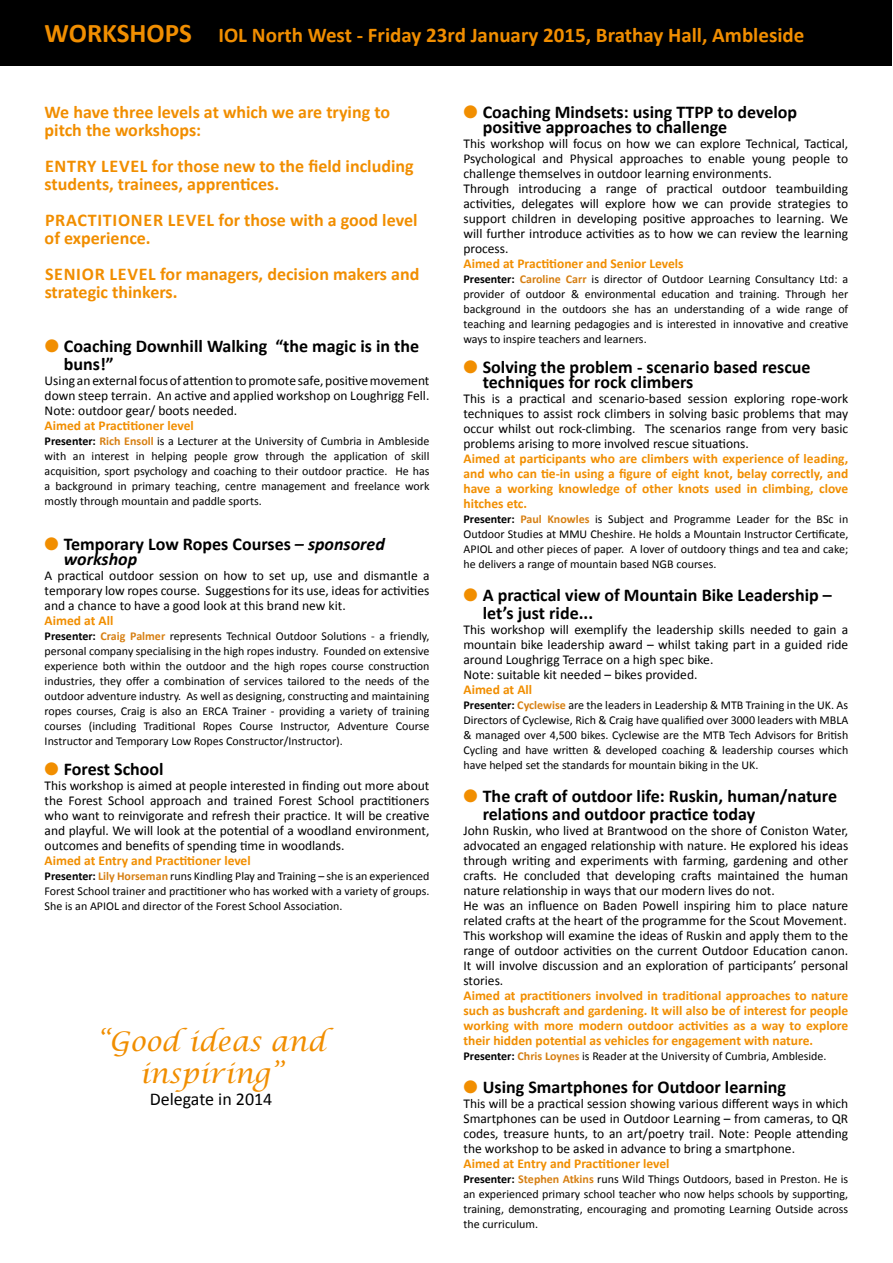
<style>
.page{position:relative;width:893px;height:1263px;background:#fff}
.page>*{position:absolute;margin:0;border:0;box-sizing:border-box;transform-origin:0 0}
.t1{font:italic 27px/32.4px "Lucida Calligraphy";color:#f18e00;text-align:center}
.t2{font:700 27px "Calibri";color:#f18e00}
.t3{font:700 21px "Calibri";color:#f18e00}
.t4{font:700 18px/18px "Calibri";color:#000}
.t5{font:700 18px/18px "Calibri";color:#f18e00}
.t6{font:18px "Calibri";color:#000}
.t7{font:13.5px/15px "Calibri";color:#000;text-align:justify}
.t8{font:700 13.5px/15px "Calibri";color:#f18e00;text-align:justify}
.t9{font:12px/15px "Calibri";color:#000;text-align:justify}
.s1{color:#f18e00}
.s2{font-weight:700}
.s3{font-weight:700;color:#d67f13}
.s4{font-style:italic}
</style>
<div class="page">
<div style="left:0;top:0;width:891px;height:66px;background:#000"></div>
<h1 class="t2" style="left:45px;top:17px;width:149px">WORKSHOPS</h1>
<h2 class="t3" style="left:218px;top:22px;width:587px">IOL North West - Friday 23rd January 2015, Brathay Hall, Ambleside</h2>
<h3 class="t5" style="left:45px;top:102px;width:347px">We have three levels at which we are trying to pitch the workshops:</h3>
<h3 class="t5" style="left:45px;top:156px;width:370px">ENTRy LEvEL for those new to the ield including students, trainees, apprenices.</h3>
<h3 class="t5" style="left:45px;top:210px;width:374px">PRACTITIONER LEvEL for those with a good level of experience.</h3>
<h3 class="t5" style="left:45px;top:264px;width:376px">SENIOR LEvEL for managers, decision makers and strategic thinkers.</h3>
<h3 class="t4" style="left:64px;top:336px;width:357px;text-indent:-19px"><span class="s1">●</span> Coaching Downhill Walking “the magic is in the buns!”</h3>
<p class="t7" style="left:45px;top:372px;width:386px">Using an external focus of atenion to promote safe, posiive movement down steep terrain. An acive and applied workshop on Loughrigg Fell.<br>Note: outdoor gear/ boots needed.</p>
<p class="t8" style="left:45px;top:417px;width:151px">Aimed at Praciioner level</p>
<p class="t9" style="left:45px;top:433px;width:386px"><span class="s2">Presenter:</span> <span class="s3">Rich Ensoll</span> is a Lecturer at the University of Cumbria in Ambleside with an interest in helping people grow through the applicaion of skill acquisiion, sport psychology and coaching to their outdoor pracice. He has a background in primary teaching, centre management and freelance work mostly through mountain and paddle sports.</p>
<h3 class="t4" style="left:64px;top:536px;width:322px;line-height:15px;text-indent:-19px"><span class="s1">●</span> Temporary Low Ropes Courses <span class="s4">– sponsored workshop</span></h3>
<p class="t7" style="left:45px;top:567px;width:386px">A pracical outdoor session on how to set up, use and dismantle a temporary low ropes course. Suggesions for its use, ideas for aciviies and a chance to have a good look at this brand new kit.</p>
<p class="t8" style="left:45px;top:612px;width:70px">Aimed at All</p>
<p class="t9" style="left:45px;top:628px;width:386px"><span class="s2">Presenter:</span> <span class="s3">Craig Palmer</span> represents Technical Outdoor Soluions - a friendly, personal company specialising in the high ropes industry. Founded on extensive experience both within the outdoor and the high ropes course construcion industries, they ofer a combinaion of services tailored to the needs of the outdoor adventure industry. As well as designing, construcing and maintaining ropes courses, Craig is also an ERCA Trainer - providing a variety of training courses (including Tradiional Ropes Course Instructor, Adventure Course Instructor and Temporary Low Ropes Constructor/Instructor).</p>
<h3 class="t4" style="left:45px;top:759px;width:121px"><span class="s1">●</span> Forest School</h3>
<p class="t7" style="left:45px;top:777px;width:386px">This workshop is aimed at people interested in inding out more about the Forest School approach and trained Forest School praciioners who want to reinvigorate and refresh their pracice. It will be creaive and playful. We will look at the potenial of a woodland environment, outcomes and beneits of spending ime in woodlands.</p>
<p class="t8" style="left:45px;top:852px;width:208px">Aimed at Entry and Praciioner level</p>
<p class="t9" style="left:45px;top:868px;width:386px"><span class="s2">Presenter:</span> <span class="s3">Lily Horseman</span> runs Kindling Play and Training – she is an experienced Forest School trainer and praciioner who has worked with a variety of groups.<br>She is an APIOL and director of the Forest School Associaion.</p>
<h1 class="t1" style="left:97px;top:1026px;width:230px">“Good ideas and inspiring”</h1>
<h3 class="t6" style="left:150px;top:1087px;width:124px">Delegate in 2014</h3>
<h3 class="t4" style="left:483px;top:104px;width:316px;line-height:15px;text-indent:-19px"><span class="s1">●</span> Coaching Mindsets: using TTPP to develop posiive approaches to challenge</h3>
<p class="t7" style="left:463px;top:135px;width:386px;text-align:left">This workshop will focus on how we can explore Technical, Tacical, Psychological and Physical approaches to enable young people to challenge themselves in outdoor learning environments.<br>Through introducing a range of pracical outdoor teambuilding aciviies, delegates will explore how we can provide strategies to support children in developing posiive approaches to learning. We will further introduce aciviies as to how we can review the learning process.</p>
<p class="t8" style="left:463px;top:255px;width:222px">Aimed at Praciioner and Senior Levels</p>
<p class="t9" style="left:463px;top:271px;width:386px"><span class="s2">Presenter:</span> <span class="s3">Caroline Carr</span> is director of Outdoor Learning Consultancy Ltd: a provider of outdoor &amp; environmental educaion and training. Through her background in the outdoors she has an understanding of a wide range of teaching and learning pedagogies and is interested in innovaive and creaive ways to inspire teachers and learners.</p>
<h3 class="t4" style="left:483px;top:359px;width:329px;line-height:15px;text-indent:-19px"><span class="s1">●</span> Solving the problem - scenario based rescue techniques for rock climbers</h3>
<p class="t7" style="left:463px;top:390px;width:386px">This is a pracical and scenario-based session exploring rope-work techniques to assist rock climbers in solving basic problems that may occur whilst out rock-climbing. The scenarios range from very basic problems arising to more involved rescue situaions.</p>
<p class="t8" style="left:463px;top:450px;width:386px">Aimed at paricipants who are climbers with experience of leading, and who can ie-in using a igure of eight knot, belay correctly, and have a working knowledge of other knots used in climbing, clove hitches etc.</p>
<p class="t9" style="left:463px;top:511px;width:386px"><span class="s2">Presenter:</span> <span class="s3">Paul Knowles</span> is Subject and Programme Leader for the BSc in Outdoor Studies at MMU Cheshire. He holds a Mountain Instructor Ceriicate, APIOL and other pieces of paper. A lover of outdoory things and tea and cake; he delivers a range of mountain based NGB courses.</p>
<h3 class="t4" style="left:483px;top:585px;width:351px;text-indent:-19px"><span class="s1">●</span> A pracical view of Mountain Bike Leadership – let’s just ride...</h3>
<p class="t7" style="left:463px;top:621px;width:386px;text-align:left">This workshop will exemplify the leadership skills needed to gain a mountain bike leadership award – whilst taking part in a guided ride around Loughrigg Terrace on a high spec bike.<br>Note: suitable kit needed – bikes provided.</p>
<p class="t8" style="left:463px;top:681px;width:70px">Aimed at All</p>
<p class="t9" style="left:463px;top:697px;width:386px"><span class="s2">Presenter:</span> <span class="s3">Cyclewise</span> are the leaders in Leadership &amp; MTB Training in the UK. As Directors of Cyclewise, Rich &amp; Craig have qualiied over 3000 leaders with MBLA &amp; managed over 4,500 bikes. Cyclewise are the MTB Tech Advisors for Briish Cycling and have writen &amp; developed coaching &amp; leadership courses which have helped set the standards for mountain biking in the UK.</p>
<h3 class="t4" style="left:483px;top:786px;width:356px;text-indent:-19px"><span class="s1">●</span> The crat of outdoor life: Ruskin, human/nature relaions and outdoor pracice today</h3>
<p class="t7" style="left:463px;top:822px;width:386px;text-align:left">John Ruskin, who lived at Brantwood on the shore of Coniston Water, advocated an engaged relaionship with nature. He explored his ideas through wriing and experiments with farming, gardening and other crats. He concluded that developing crats maintained the human nature relaionship in ways that our modern lives do not.<br>He was an inluence on Baden Powell inspiring him to place nature related crats at the heart of the programme for the Scout Movement.<br>This workshop will examine the ideas of Ruskin and apply them to the range of outdoor aciviies on the current Outdoor Educaion canon.<br>It will involve discussion and an exploraion of paricipants’ personal stories.</p>
<p class="t8" style="left:463px;top:987px;width:386px">Aimed at praciioners involved in tradiional approaches to nature such as bushcrat and gardening. It will also be of interest for people working with more modern outdoor aciviies as a way to explore their hidden potenial as vehicles for engagement with nature.</p>
<p class="t9" style="left:463px;top:1048px;width:364px"><span class="s2">Presenter:</span> <span class="s3">Chris Loynes</span> is Reader at the University of Cumbria, Ambleside.</p>
<h3 class="t4" style="left:463px;top:1077px;width:324px"><span class="s1">●</span> Using Smartphones for Outdoor learning</h3>
<p class="t7" style="left:463px;top:1095px;width:386px">This will be a pracical session showing various diferent ways in which Smartphones can be used in Outdoor Learning – from cameras, to QR codes, treasure hunts, to an art/poetry trail. Note: People atending the workshop to be asked in advance to bring a smartphone.</p>
<p class="t8" style="left:463px;top:1155px;width:208px">Aimed at Entry and Praciioner level</p>
<p class="t9" style="left:463px;top:1171px;width:386px"><span class="s2">Presenter:</span> <span class="s3">Stephen Atkins</span> runs Wild Things Outdoors, based in Preston. He is an experienced primary school teacher who now helps schools by supporing, training, demonstraing, encouraging and promoing Learning Outside across the curriculum.</p>
</div>
